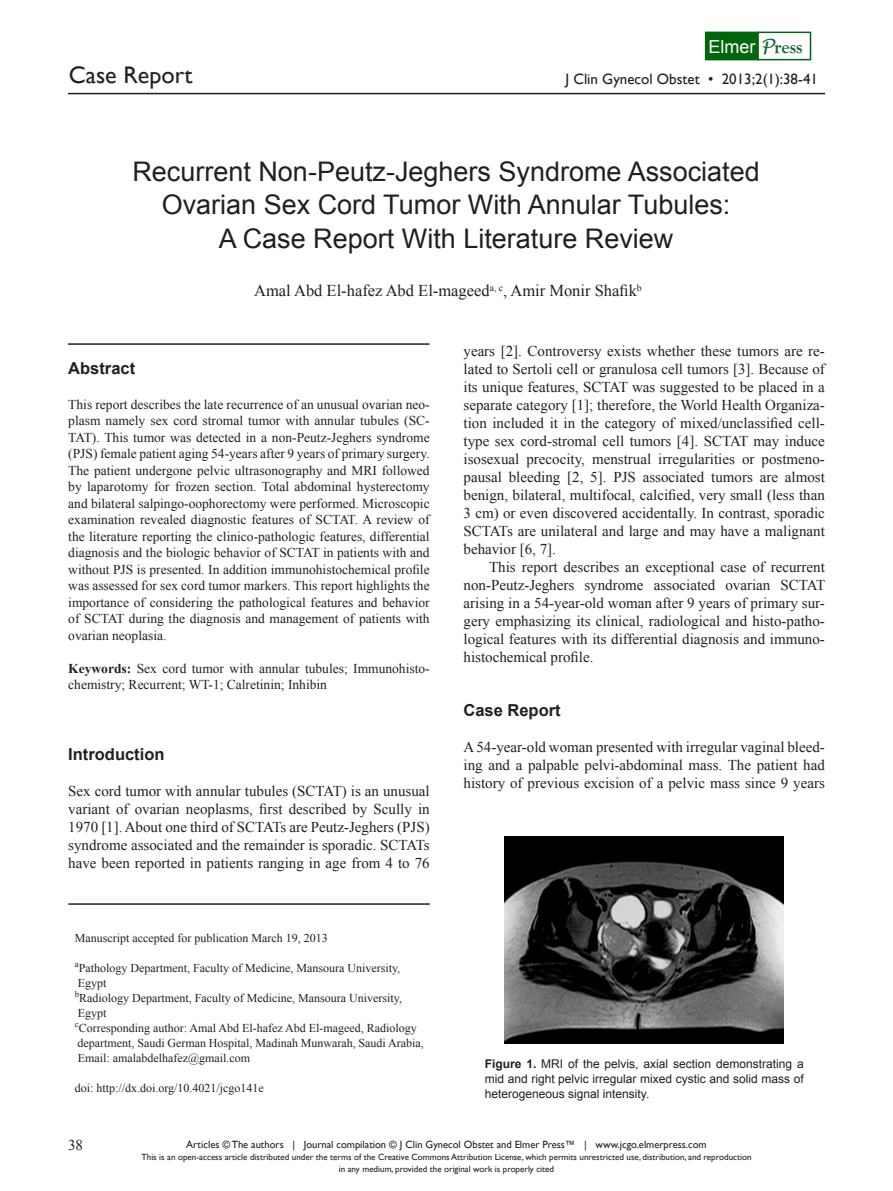
<style>
.page{position:relative;width:893px;height:1191px;background:#fff}
.page>*{position:absolute;margin:0;border:0;box-sizing:border-box;transform-origin:0 0}
.t1{font:27px "Arial";color:#231f20}
.t2{font:24px "Gill Sans";color:#231f20}
.t3{font:18px "Arial";color:#fff}
.t4{font:16.5px "Times New Roman";color:#231f20}
.content{font:700 16.5px "Arial";color:#231f20}
.first_line{font:700 16.5px "Arial";color:#231f20}
.first_line-2{font:15px/18px "Times New Roman";color:#231f20;text-align:justify}
.t5{font:15px "Gill Sans";color:#231f20}
.content-2{font:13.5px/16.5px "Times New Roman";color:#231f20;text-align:justify}
.first_line-3{font:12px "Times New Roman";color:#231f20}
.first_line-4{font:12px/15px "Arial";color:#231f20;text-align:justify}
.t6{font:10.5px "Gill Sans";color:#231f20}
.t7{font:9px "Gill Sans";color:#231f20}
.s1{font-family:"Lucida Handwriting";font-style:italic;font-size:19.5px;color:#146734}
.s2{font-family:"Goudy Old Style T";font-weight:700;font-size:19.5px;color:#146734}
.s3{font-weight:700}
</style>
<div class="page">
<div style="left:705px;top:32px;width:54px;height:28px;background:#00660b"></div>
<div style="left:757px;top:32px;width:54px;height:28px;background:#fff;border:2px solid #00660b"></div>
<div style="left:706px;top:40px;width:52px;height:16px;background:#00660b"></div>
<hr style="left:68px;top:93px;width:757px;height:1px;background:#231f20">
<hr style="left:68px;top:343px;width:361px;height:2px;background:#231f20">
<hr style="left:68px;top:903px;width:362px;height:1px;background:#231f20">
<img style="left:505px;top:836px;width:279px;height:208px">
<p class="t2" style="left:69px;top:61px;width:125px">Case Report</p>
<p class="t3" style="left:708px;top:35px;width:96px">Elmer <span class="s1">P</span><span class="s2">ress</span></p>
<p class="t5" style="left:565px;top:70px;width:254px">J Clin Gynecol Obstet • 2013;2(1):38-41</p>
<p class="t1" style="left:132px;top:154px;width:629px">Recurrent Non-Peutz-Jeghers Syndrome Associated</p>
<p class="t1" style="left:162px;top:187px;width:570px">Ovarian Sex Cord Tumor With Annular Tubules:</p>
<p class="t1" style="left:219px;top:220px;width:456px">A Case Report With Literature Review</p>
<p class="t4" style="left:254px;top:279px;width:389px">Amal Abd El-hafez Abd El-mageed<sup>a,</sup> <sup>c</sup>, Amir Monir Shafik<sup>b</sup></p>
<p class="content" style="left:68px;top:357px;width:68px">Abstract</p>
<p class="content-2" style="left:68px;top:396px;width:363px">This report describes the late recurrence of an unusual ovarian neo&shy;plasm namely sex cord stromal tumor with annular tubules (SC-TAT). This tumor was detected in a non-Peutz-Jeghers syndrome (PJS) female patient aging 54-years after 9 years of primary surgery.<br>The patient undergone pelvic ultrasonography and MRI followed by laparotomy for frozen section. Total abdominal hysterectomy and bilateral salpingo-oophorectomy were performed. Microscopic examination revealed diagnostic features of SCTAT. A review of the literature reporting the clinico-pathologic features, differential diagnosis and the biologic behavior of SCTAT in patients with and without PJS is presented. In addition immunohistochemical profile was assessed for sex cord tumor markers. This report highlights the importance of considering the pathological features and behavior of SCTAT during the diagnosis and management of patients with ovarian neoplasia.</p>
<p class="content-2" style="left:68px;top:660px;width:363px"><span class="s3">Keywords:</span> Sex cord tumor with annular tubules; Immunohisto&shy;chemistry; Recurrent; WT-1; Calretinin; Inhibin</p>
<p class="content" style="left:68px;top:743px;width:98px">Introduction</p>
<p class="first_line-2" style="left:68px;top:781px;width:363px">Sex cord tumor with annular tubules (SCTAT) is an unusual variant of ovarian neoplasms, first described by Scully in 1970 [1]. About one third of SCTATs are Peutz-Jeghers (PJS) syndrome associated and the remainder is sporadic. SCTATs have been reported in patients ranging in age from 4 to 76</p>
<p class="first_line-3" style="left:75px;top:930px;width:254px">Manuscript accepted for publication March 19, 2013</p>
<p class="first_line-3" style="left:75px;top:960px;width:327px"><sup>a</sup>Pathology Department, Faculty of Medicine, Mansoura University,</p>
<p class="first_line-3" style="left:78px;top:975px;width:30px">Egypt</p>
<p class="first_line-3" style="left:75px;top:990px;width:329px"><sup>b</sup>Radiology Department, Faculty of Medicine, Mansoura University,</p>
<p class="first_line-3" style="left:78px;top:1005px;width:30px">Egypt</p>
<p class="first_line-3" style="left:75px;top:1020px;width:343px"><sup>c</sup>Corresponding author: Amal Abd El-hafez Abd El-mageed, Radiology</p>
<p class="first_line-3" style="left:78px;top:1035px;width:348px">department, Saudi German Hospital, Madinah Munwarah, Saudi Arabia,</p>
<p class="first_line-3" style="left:78px;top:1050px;width:174px">Email: amalabdelhafez@gmail.com</p>
<p class="first_line-3" style="left:75px;top:1080px;width:191px">doi: http://dx.doi.org/10.4021/jcgo141e</p>
<p class="first_line-2" style="left:463px;top:342px;width:363px">years [2]. Controversy exists whether these tumors are re&shy;lated to Sertoli cell or granulosa cell tumors [3]. Because of its unique features, SCTAT was suggested to be placed in a separate category [1]; therefore, the World Health Organiza&shy;tion included it in the category of mixed/unclassified cell&shy;type sex cord-stromal cell tumors [4]. SCTAT may induce isosexual precocity, menstrual irregularities or postmeno&shy;pausal bleeding [2, 5]. PJS associated tumors are almost benign, bilateral, multifocal, calcified, very small (less than 3 cm) or even discovered accidentally. In contrast, sporadic SCTATs are unilateral and large and may have a malignant behavior [6, 7].</p>
<p class="first_line-2" style="left:463px;top:558px;width:363px;text-indent:26px">This report describes an exceptional case of recurrent non-Peutz-Jeghers syndrome associated ovarian SCTAT arising in a 54-year-old woman after 9 years of primary sur&shy;gery emphasizing its clinical, radiological and histo-patho&shy;logical features with its differential diagnosis and immuno&shy;histochemical profile.</p>
<p class="first_line" style="left:463px;top:699px;width:99px">Case Report</p>
<p class="first_line-2" style="left:463px;top:738px;width:363px">A 54-year-old woman presented with irregular vaginal bleed&shy;ing and a palpable pelvi-abdominal mass. The patient had history of previous excision of a pelvic mass since 9 years</p>
<p class="first_line-4" style="left:485px;top:1056px;width:320px"><span class="s3">Figure 1.</span> MRI of the pelvis, axial section demonstrating a mid and right pelvic irregular mixed cystic and solid mass of heterogeneous signal intensity.</p>
<p class="first_line-2" style="left:68px;top:1136px;width:16px">38</p>
<p class="t6" style="left:186px;top:1138px;width:522px">Articles © The authors | Journal compilation © J Clin Gynecol Obstet and Elmer Press™ | www.jcgo.elmerpress.com</p>
<p class="t7" style="left:141px;top:1152px;width:612px">This is an open-access article distributed under the terms of the Creative Commons Attribution License, which permits unrestricted use, distribution, and reproduction</p>
<p class="t7" style="left:339px;top:1164px;width:217px">in any medium, provided the original work is properly cited</p>
</div>
